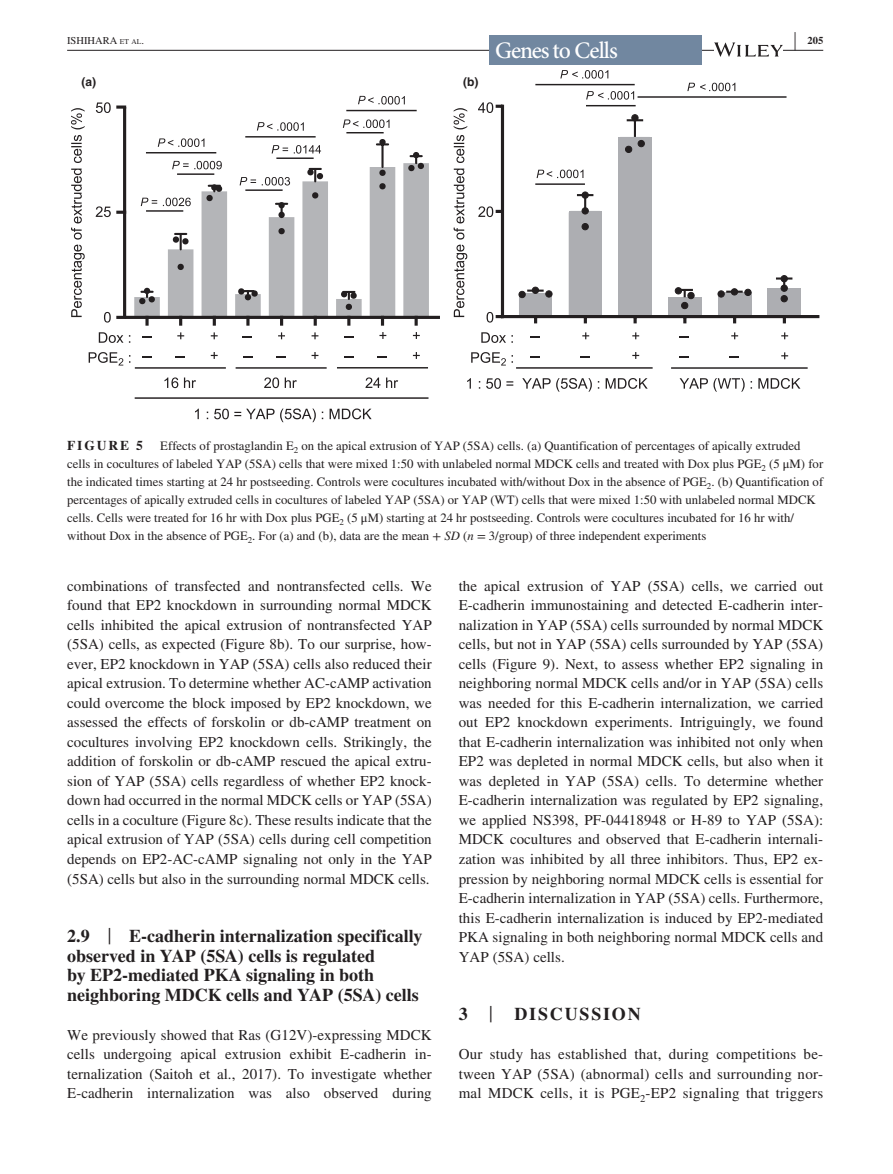
<style>
.page{position:relative;width:893px;height:1174px;background:#fff}
.page>*{position:absolute;margin:0;border:0;box-sizing:border-box;transform-origin:0 0}
.t1{font:700 25.95px "STIX";color:#231f20;scale:.36 1}
.t2{font:500 23.7px "Minion Pro";letter-spacing:-.045em;color:#fff}
.t3{font:700 18px/19.5px "STIX";color:#231f20}
.t4{font:700 18px "STIX";letter-spacing:.1em;color:#231f20}
.t5{font:15px/19.5px "STIX";letter-spacing:.005em;color:#231f20;text-align:justify}
.t6{font:700 13.5px "STIX";letter-spacing:.14em;color:#231f20}
.t7{font:12.75px/18px "STIX";color:#231f20}
.t8{font:700 12px "Helvetica";color:#231f20}
.t9{font:10.5px "STIX";color:#231f20}
.t10{font:700 10.5px "STIX";color:#231f20}
.s1{font-size:7.35px}
.s2{font-style:italic}
.s3{font-weight:400;font-size:23.7px}
</style>
<div class="page">
<hr style="left:67px;top:50px;width:756px;height:1px;background:#231f20">
<div style="left:489px;top:35px;width:213px;height:30px;background:#7187a0"></div>
<svg style="left:714px;top:42px;width:69px;height:15px"></svg>
<div style="left:768px;top:288px;width:33px;height:29px;background:#adaeb2"></div>
<div style="left:718px;top:293px;width:33px;height:24px;background:#adaeb2"></div>
<div style="left:668px;top:297px;width:33px;height:20px;background:#adaeb2"></div>
<div style="left:618px;top:137px;width:34px;height:180px;background:#adaeb2"></div>
<hr style="left:501px;top:315px;width:318px;height:3px;background:#231f20">
<svg style="left:683px;top:318px;width:3px;height:5px"></svg>
<svg style="left:733px;top:318px;width:3px;height:5px"></svg>
<svg style="left:783px;top:318px;width:3px;height:5px"></svg>
<svg style="left:776px;top:277px;width:16px;height:14px"></svg>
<div style="left:781px;top:285px;width:7px;height:6px;border:1px solid #231f20;border-radius:50%"></div>
<div style="left:781px;top:275px;width:6px;height:7px;background:#231f20;border-radius:50%"></div>
<div style="left:781px;top:275px;width:7px;height:7px;border:1px solid #231f20;border-radius:50%"></div>
<div style="left:781px;top:295px;width:6px;height:7px;background:#231f20;border-radius:50%"></div>
<div style="left:781px;top:295px;width:7px;height:7px;border:1px solid #231f20;border-radius:50%"></div>
<div style="left:731px;top:288px;width:7px;height:7px;border:1px solid #231f20;border-radius:50%"></div>
<svg style="left:718px;top:289px;width:33px;height:8px"></svg>
<div style="left:744px;top:289px;width:7px;height:7px;border:1px solid #231f20;border-radius:50%"></div>
<svg style="left:675px;top:288px;width:18px;height:9px"></svg>
<div style="left:675px;top:287px;width:7px;height:7px;border:1px solid #231f20;border-radius:50%"></div>
<div style="left:688px;top:292px;width:6px;height:7px;background:#231f20;border-radius:50%"></div>
<div style="left:688px;top:292px;width:6px;height:7px;border:1px solid #231f20;border-radius:50%"></div>
<div style="left:681px;top:302px;width:7px;height:7px;background:#231f20;border-radius:50%"></div>
<div style="left:681px;top:302px;width:7px;height:7px;border:1px solid #231f20;border-radius:50%"></div>
<div style="left:638px;top:140px;width:7px;height:7px;border:1px solid #231f20;border-radius:50%"></div>
<div style="left:136px;top:299px;width:22px;height:18px;background:#b4b5b8"></div>
<div style="left:134px;top:297px;width:26px;height:22px;border:3px solid #b4b5b8"></div>
<hr style="left:125px;top:316px;width:315px;height:3px;background:#231f20">
<hr style="left:123px;top:107px;width:3px;height:210px;background:#231f20">
<svg style="left:118px;top:316px;width:7px;height:3px"></svg>
<svg style="left:118px;top:211px;width:5px;height:3px"></svg>
<svg style="left:118px;top:105px;width:7px;height:4px"></svg>
<svg style="left:96px;top:102px;width:15px;height:11px"></svg>
<svg style="left:96px;top:206px;width:15px;height:11px"></svg>
<svg style="left:104px;top:312px;width:7px;height:10px"></svg>
<svg style="left:99px;top:332px;width:31px;height:11px"></svg>
<svg style="left:89px;top:352px;width:34px;height:13px"></svg>
<svg style="left:142px;top:336px;width:9px;height:2px"></svg>
<svg style="left:177px;top:332px;width:7px;height:7px"></svg>
<svg style="left:211px;top:332px;width:7px;height:7px"></svg>
<svg style="left:211px;top:352px;width:7px;height:7px"></svg>
<hr style="left:135px;top:367px;width:91px;height:2px;background:#231f20">
<svg style="left:164px;top:377px;width:14px;height:11px"></svg>
<svg style="left:184px;top:377px;width:12px;height:11px"></svg>
<svg style="left:71px;top:108px;width:14px;height:209px"></svg>
<svg style="left:243px;top:336px;width:9px;height:2px"></svg>
<svg style="left:278px;top:332px;width:7px;height:7px"></svg>
<svg style="left:312px;top:332px;width:6px;height:7px"></svg>
<svg style="left:312px;top:352px;width:6px;height:7px"></svg>
<hr style="left:236px;top:367px;width:91px;height:2px;background:#231f20">
<svg style="left:264px;top:377px;width:15px;height:11px"></svg>
<svg style="left:285px;top:377px;width:12px;height:11px"></svg>
<svg style="left:379px;top:332px;width:7px;height:7px"></svg>
<svg style="left:413px;top:332px;width:7px;height:7px"></svg>
<svg style="left:413px;top:352px;width:7px;height:7px"></svg>
<hr style="left:337px;top:367px;width:91px;height:1px;background:#231f20">
<svg style="left:365px;top:377px;width:15px;height:11px"></svg>
<svg style="left:386px;top:377px;width:12px;height:11px"></svg>
<hr style="left:135px;top:397px;width:293px;height:2px;background:#231f20">
<svg style="left:195px;top:408px;width:177px;height:14px"></svg>
<svg style="left:481px;top:332px;width:32px;height:11px"></svg>
<svg style="left:471px;top:352px;width:35px;height:13px"></svg>
<svg style="left:530px;top:336px;width:9px;height:2px"></svg>
<svg style="left:582px;top:332px;width:7px;height:7px"></svg>
<svg style="left:632px;top:332px;width:7px;height:7px"></svg>
<svg style="left:632px;top:352px;width:7px;height:7px"></svg>
<hr style="left:516px;top:367px;width:137px;height:2px;background:#231f20">
<hr style="left:535px;top:84px;width:100px;height:1px;background:#231f20">
<svg style="left:560px;top:70px;width:48px;height:9px"></svg>
<svg style="left:139px;top:91px;width:504px;height:233px"></svg>
<hr style="left:637px;top:96px;width:149px;height:2px;background:#231f20">
<svg style="left:687px;top:83px;width:48px;height:8px"></svg>
<svg style="left:679px;top:336px;width:9px;height:2px"></svg>
<svg style="left:731px;top:332px;width:7px;height:7px"></svg>
<svg style="left:680px;top:356px;width:9px;height:2px"></svg>
<svg style="left:729px;top:356px;width:9px;height:2px"></svg>
<svg style="left:781px;top:332px;width:7px;height:7px"></svg>
<svg style="left:781px;top:352px;width:7px;height:7px"></svg>
<hr style="left:671px;top:367px;width:137px;height:2px;background:#231f20">
<svg style="left:522px;top:378px;width:126px;height:14px"></svg>
<svg style="left:467px;top:378px;width:46px;height:11px"></svg>
<svg style="left:680px;top:378px;width:120px;height:14px"></svg>
<p class="t9" style="left:67px;top:33px;width:78px">ISHIHARA <span class="s1">et al</span>.</p>
<p class="t8" style="left:82px;top:75px;width:16px">(a)</p>
<p class="t8" style="left:463px;top:75px;width:17px">(b)</p>
<h2 class="t2" style="left:495px;top:34px;width:124px">Genes to Cells</h2>
<h1 class="t1" style="left:794px;top:26px;width:7px">|</h1>
<p class="t10" style="left:807px;top:34px;width:17px">205</p>
<p class="t6" style="left:67px;top:437px;width:77px">FIGURE 5</p>
<p class="t7" style="left:67px;top:437px;width:758px;text-indent:93px">Effects of prostaglandin E<sub>2</sub> on the apical extrusion of YAP (5SA) cells. (a) Quantification of percentages of apically extruded cells in cocultures of labeled YAP (5SA) cells that were mixed 1:50 with unlabeled normal MDCK cells and treated with Dox plus PGE<sub>2</sub> (5 μM) for the indicated times starting at 24 hr postseeding. Controls were cocultures incubated with/without Dox in the absence of PGE<sub>2</sub>. (b) Quantification of percentages of apically extruded cells in cocultures of labeled YAP (5SA) or YAP (WT) cells that were mixed 1:50 with unlabeled normal MDCK cells. Cells were treated for 16 hr with Dox plus PGE<sub>2</sub> (5 μM) starting at 24 hr postseeding. Controls were cocultures incubated for 16 hr with/ without Dox in the absence of PGE<sub>2</sub>. For (a) and (b), data are the mean + <span class="s2">SD</span> (<span class="s2">n</span> = 3/group) of three independent experiments</p>
<p class="t5" style="left:67px;top:577px;width:366px">combinations of transfected and nontransfected cells. We found that EP2 knockdown in surrounding normal MDCK cells inhibited the apical extrusion of nontransfected YAP (5SA) cells, as expected (Figure 8b). To our surprise, how&shy;ever, EP2 knockdown in YAP (5SA) cells also reduced their apical extrusion. To determine whether AC-cAMP activation could overcome the block imposed by EP2 knockdown, we assessed the effects of forskolin or db-cAMP treatment on cocultures involving EP2 knockdown cells. Strikingly, the addition of forskolin or db-cAMP rescued the apical extru&shy;sion of YAP (5SA) cells regardless of whether EP2 knock&shy;down had occurred in the normal MDCK cells or YAP (5SA) cells in a coculture (Figure 8c). These results indicate that the apical extrusion of YAP (5SA) cells during cell competition depends on EP2-AC-cAMP signaling not only in the YAP (5SA) cells but also in the surrounding normal MDCK cells.</p>
<p class="t3" style="left:67px;top:926px;width:357px">2.9 <span class="s3">|</span> E-cadherin internalization specifically observed in YAP (5SA) cells is regulated<br>by EP2-mediated PKA signaling in both neighboring MDCK cells and YAP (5SA) cells</p>
<p class="t5" style="left:67px;top:1025px;width:366px">We previously showed that Ras (G12V)-expressing MDCK cells undergoing apical extrusion exhibit E-cadherin in&shy;ternalization (Saitoh et al., 2017). To investigate whether E-cadherin internalization was also observed during</p>
<p class="t5" style="left:459px;top:577px;width:366px">the apical extrusion of YAP (5SA) cells, we carried out E-cadherin immunostaining and detected E-cadherin inter&shy;nalization in YAP (5SA) cells surrounded by normal MDCK cells, but not in YAP (5SA) cells surrounded by YAP (5SA) cells (Figure 9). Next, to assess whether EP2 signaling in neighboring normal MDCK cells and/or in YAP (5SA) cells was needed for this E-cadherin internalization, we carried out EP2 knockdown experiments. Intriguingly, we found that E-cadherin internalization was inhibited not only when EP2 was depleted in normal MDCK cells, but also when it was depleted in YAP (5SA) cells. To determine whether E-cadherin internalization was regulated by EP2 signaling, we applied NS398, PF-04418948 or H-89 to YAP (5SA):<br>MDCK cocultures and observed that E-cadherin internali&shy;zation was inhibited by all three inhibitors. Thus, EP2 ex&shy;pression by neighboring normal MDCK cells is essential for E-cadherin internalization in YAP (5SA) cells. Furthermore, this E-cadherin internalization is induced by EP2-mediated PKA signaling in both neighboring normal MDCK cells and YAP (5SA) cells.</p>
<p class="t4" style="left:459px;top:1003px;width:184px">3 <span class="s3">|</span> DISCUSSION</p>
<p class="t5" style="left:459px;top:1045px;width:366px">Our study has established that, during competitions be&shy;tween YAP (5SA) (abnormal) cells and surrounding nor&shy;mal MDCK cells, it is PGE<sub>2</sub>-EP2 signaling that triggers</p>
</div>
